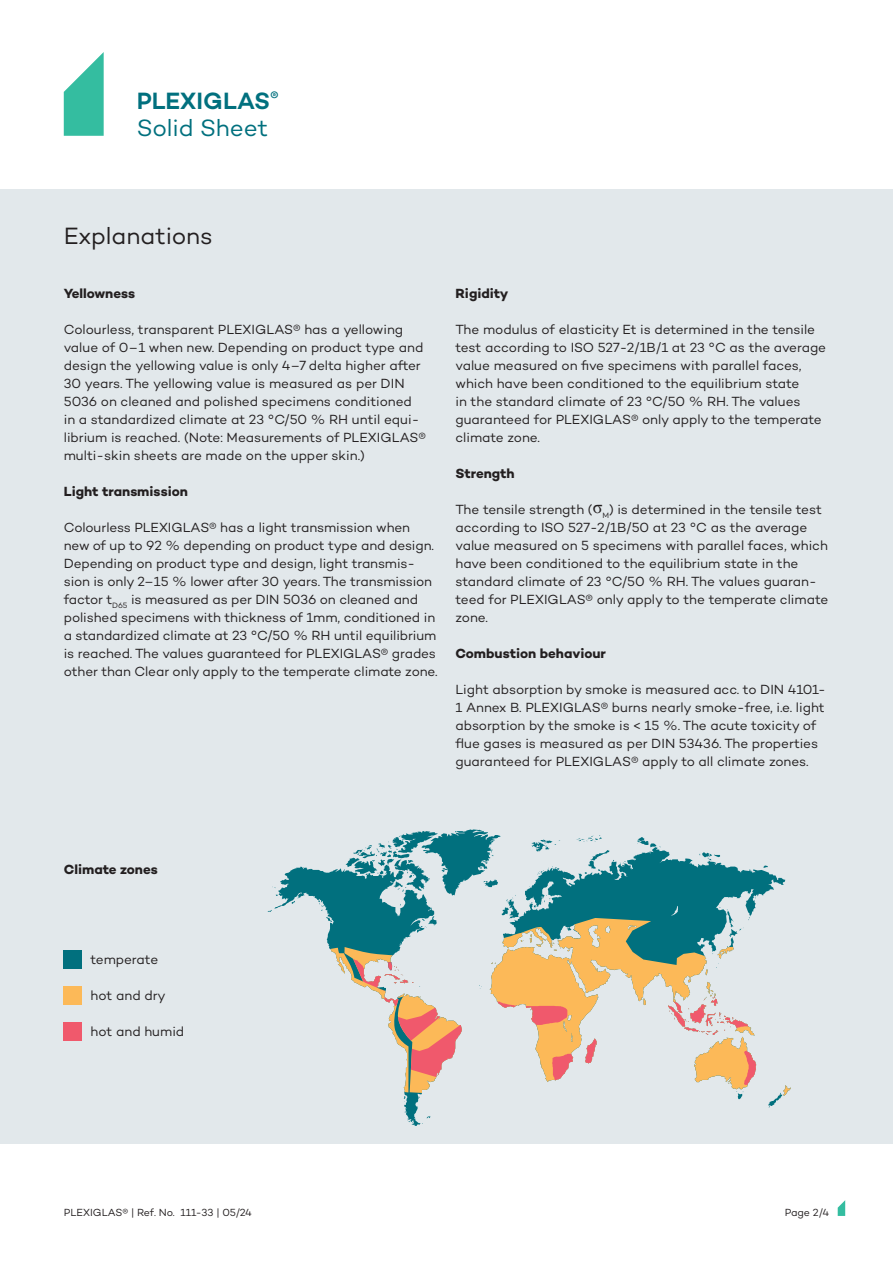
<style>
.page{position:relative;width:893px;height:1263px;background:#fff}
.page>*{position:absolute;margin:0;border:0;box-sizing:border-box;transform-origin:0 0}
.t1{font:24px/27px "Campton";letter-spacing:-.005em;color:#01707e}
.Headline_3{font:24px "Campton";letter-spacing:-.005em;color:#231f20}
.Fließtext{font:13.5px/18px "Campton";letter-spacing:-.005em;color:#231f20}
.Headline_4___Fließtext{font:700 13.5px "Campton";color:#231f20}
.t2{font:10.5px "Campton";color:#231f20}
.s1{font-weight:600}
.s2{font-family:"Times New Roman";font-size:18px}
</style>
<div class="page">
<div style="left:0;top:190px;width:893px;height:954px;background:#e2e8eb"></div>
<svg style="left:838px;top:1200px;width:7px;height:16px"></svg>
<svg style="left:64px;top:52px;width:40px;height:84px"></svg>
<div style="left:64px;top:951px;width:18px;height:18px;background:#01707e"></div>
<div style="left:64px;top:987px;width:18px;height:18px;background:#fcb958"></div>
<div style="left:64px;top:1023px;width:18px;height:18px;background:#f0596c"></div>
<svg style="left:267px;top:829px;width:524px;height:297px"></svg>
<svg style="left:490px;top:999px;width:77px;height:26px"></svg>
<svg style="left:552px;top:1035px;width:48px;height:45px"></svg>
<svg style="left:352px;top:959px;width:110px;height:119px"></svg>
<h1 class="t1" style="left:137px;top:87px;width:143px"><span class="s1">PLEXIGLAS</span><sup>®<br></sup>Solid Sheet</h1>
<p class="Headline_3" style="left:64px;top:221px;width:151px">Explanations</p>
<p class="Headline_4___Fließtext" style="left:64px;top:285px;width:73px">Yellowness</p>
<p class="Fließtext" style="left:64px;top:320px;width:364px">Colourless, transparent PLEXIGLAS® has a yellowing value of 0–1 when new. Depending on product type and design the yellowing value is only 4–7 delta higher after 30 years. The yellowing value is measured as per DIN 5036 on cleaned and polished specimens conditioned in a standardized climate at 23 °C/50 % RH until equi&shy;librium is reached. (Note: Measurements of PLEXIGLAS® multi-skin sheets are made on the upper skin.)</p>
<p class="Headline_4___Fließtext" style="left:64px;top:483px;width:126px">Light transmission</p>
<p class="Fließtext" style="left:64px;top:518px;width:375px">Colourless PLEXIGLAS® has a light transmission when new of up to 92 % depending on product type and design.<br>Depending on product type and design, light transmis&shy;sion is only 2–15 % lower after 30 years. The transmission factor t<sub>D65</sub> is measured as per DIN 5036 on cleaned and polished specimens with thickness of 1mm, conditioned in a standardized climate at 23 °C/50 % RH until equilibrium is reached. The values guaranteed for PLEXIGLAS® grades other than Clear only apply to the temperate climate zone.</p>
<p class="Headline_4___Fließtext" style="left:455px;top:285px;width:54px">Rigidity</p>
<p class="Fließtext" style="left:455px;top:320px;width:372px">The modulus of elasticity Et is determined in the tensile test according to ISO 527-2/1B/1 at 23 °C as the average value measured on five specimens with parallel faces, which have been conditioned to the equilibrium state<br>in the standard climate of 23 °C/50 % RH. The values guaranteed for PLEXIGLAS® only apply to the temperate climate zone.</p>
<p class="Headline_4___Fließtext" style="left:455px;top:465px;width:61px">Strength</p>
<p class="Fließtext" style="left:455px;top:500px;width:374px">The tensile strength (<span class="s2">σ</span><sub>M</sub>) is determined in the tensile test according to ISO 527-2/1B/50 at 23 °C as the average value measured on 5 specimens with parallel faces, which have been conditioned to the equilibrium state in the standard climate of 23 °C/50 % RH. The values guaran&shy;teed for PLEXIGLAS® only apply to the temperate climate zone.</p>
<p class="Headline_4___Fließtext" style="left:455px;top:645px;width:152px">Combustion behaviour</p>
<p class="Fließtext" style="left:455px;top:680px;width:372px">Light absorption by smoke is measured acc. to DIN 4101- 1 Annex B. PLEXIGLAS® burns nearly smoke-free, i.e. light absorption by the smoke is &lt; 15 %. The acute toxicity of flue gases is measured as per DIN 53436. The properties guaranteed for PLEXIGLAS® apply to all climate zones.</p>
<p class="Headline_4___Fließtext" style="left:64px;top:861px;width:96px">Climate zones</p>
<p class="Fließtext" style="left:91px;top:950px;width:69px">temperate</p>
<p class="Fließtext" style="left:91px;top:986px;width:77px">hot and dry</p>
<p class="Fließtext" style="left:91px;top:1022px;width:95px">hot and humid</p>
<p class="t2" style="left:64px;top:1206px;width:190px">PLEXIGLAS® | Ref. No. 111-33 | 05/24</p>
<p class="t2" style="left:785px;top:1206px;width:46px">Page 2/4</p>
</div>
